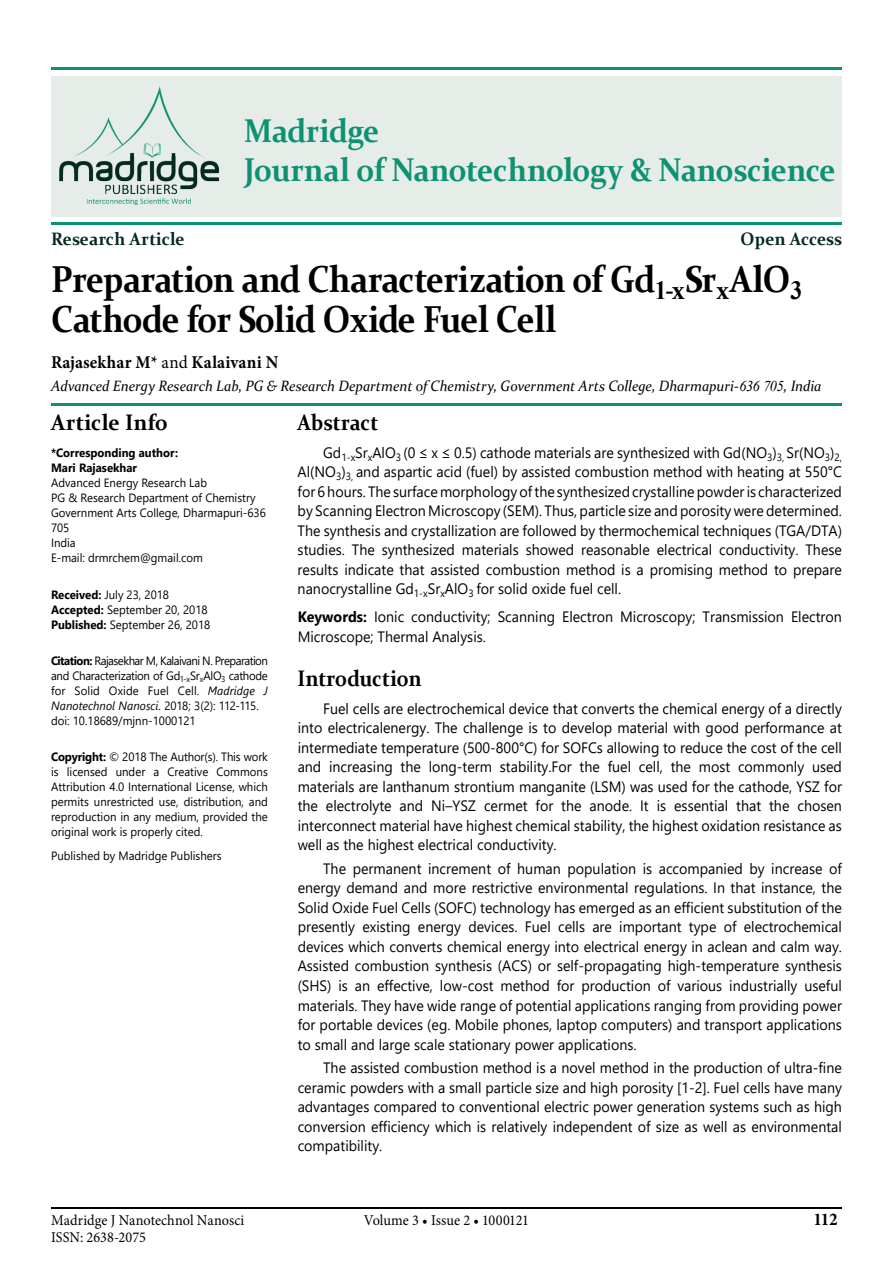
<style>
.page{position:relative;width:893px;height:1263px;background:#fff}
.page>*{position:absolute;margin:0;border:0;box-sizing:border-box;transform-origin:0 0}
.t1{font:700 37.5px/40.5px "Constantia";letter-spacing:-.03em;color:#000;scale:.9 1}
.t2{font:700 33px/39px "Constantia";letter-spacing:-.02em;color:#0e9172;scale:.92 1}
.t3{font:700 22.5px "Constantia";letter-spacing:.005em;color:#000;scale:.9 1}
.t4{font:700 22.5px "Constantia";letter-spacing:.005em;color:#000;scale:.95 1}
.t5{font:700 18px "Minion Pro";letter-spacing:.005em;color:#000;scale:.95 1}
.t6{font:700 18px "Constantia";color:#032920;scale:.95 1}
.t7{font:15px/19.5px "Segoe UI";color:#000;text-align:justify;scale:.95 1}
.t8{font:italic 15px "Constantia";letter-spacing:-.005em;color:#000;scale:.95 1}
.t9{font:15px "Minion Pro";color:#000;scale:.95 1}
.t10{font:12px/15px "Segoe UI";color:#000;scale:.95 1}
.t11{font:12px/15px "Segoe UI";letter-spacing:-.025em;color:#000;scale:.95 1}
.t12{font:700 12px/15px "Segoe UI";color:#000;scale:.95 1}
.s1{font-weight:400}
.s2{font-family:"Times New Roman"}
.s3{font-weight:700}
.s4{font-style:italic}
</style>
<div class="page">
<hr style="left:51px;top:1208px;width:791px;height:1px;background:#000">
<div style="left:51px;top:76px;width:791px;height:140px;background:#e6ede9"></div>
<hr style="left:51px;top:223px;width:791px;height:2px;background:#0e9172">
<hr style="left:51px;top:403px;width:791px;height:2px;background:#0e9172">
<hr style="left:51px;top:68px;width:791px;height:2px;background:#0e9172">
<img style="left:59px;top:86px;width:160px;height:120px">
<h2 class="t2" style="left:244px;top:109px;width:645px">Madridge<br>Journal of Nanotechnology &amp; Nanoscience</h2>
<p class="t6" style="left:51px;top:226px;width:142px">Research Article</p>
<p class="t6" style="left:741px;top:226px;width:108px">Open Access</p>
<h1 class="t1" style="left:51px;top:257px;width:836px">Preparation and Characterization of Gd<sub>1</sub><sub>-x</sub>Sr<sub>x</sub>AlO<sub>3<br></sub>Cathode for Solid Oxide Fuel Cell</h1>
<p class="t5" style="left:51px;top:350px;width:241px">Rajasekhar M* <span class="s1">and</span> Kalaivani N</p>
<p class="t8" style="left:51px;top:375px;width:813px">Advanced Energy Research Lab, PG &amp; Research Department of Chemistry, Government Arts College, Dharmapuri-<span class="s2">636 705</span>, India</p>
<h3 class="t4" style="left:51px;top:406px;width:125px">Article Info</h3>
<p class="t12" style="left:51px;top:445px;width:135px">*Corresponding author:<br>Mari Rajasekhar</p>
<p class="t10" style="left:51px;top:475px;width:228px">Advanced Energy Research Lab<br>PG &amp; Research Department of Chemistry<br>Government Arts College, Dharmapuri-636<br>705<br>India<br>E-mail: drmrchem@gmail.com</p>
<p class="t10" style="left:51px;top:586px;width:169px"><span class="s3">Received:</span> July 23, 2018<br><span class="s3">Accepted:</span> September 20, 2018<br><span class="s3">Published:</span> September 26, 2018</p>
<p class="t11" style="left:51px;top:652px;width:230px"><span class="s3">Citation:</span> Rajasekhar M, Kalaivani N. Preparation and Characterization of Gd<sub>1-x</sub>Sr<sub>x</sub>AlO<sub>3</sub> cathode for Solid Oxide Fuel Cell. <span class="s4">Madridge J Nanotechnol Nanosci.</span> 2018; 3(2): 112-115. doi: 10.18689/mjnn-1000121</p>
<p class="t10" style="left:51px;top:748px;width:230px;text-align:justify"><span class="s3">Copyright:</span> © 2018 The Author(s). This work is licensed under a Creative Commons Attribution 4.0 International License, which permits unrestricted use, distribution, and reproduction in any medium, provided the original work is properly cited.</p>
<p class="t10" style="left:51px;top:847px;width:181px">Published by Madridge Publishers</p>
<h3 class="t3" style="left:298px;top:406px;width:91px">Abstract</h3>
<p class="t7" style="left:298px;top:441px;width:574px;text-indent:26px">Gd<sub>1-x</sub>Sr<sub>x</sub>AlO<sub>3</sub> (0 ≤ x ≤ 0.5) cathode materials are synthesized with Gd(NO<sub>3</sub>)<sub>3,</sub> Sr(NO<sub>3</sub>)<sub>2, </sub>Al(NO<sub>3</sub>)<sub>3,</sub> and aspartic acid (fuel) by assisted combustion method with heating at 550°C for 6 hours. The surface morphology of the synthesized crystalline powder is characterized by Scanning Electron Microscopy (SEM). Thus, particle size and porosity were determined.<br>The synthesis and crystallization are followed by thermochemical techniques (TGA/DTA) studies. The synthesized materials showed reasonable electrical conductivity. These results indicate that assisted combustion method is a promising method to prepare nanocrystalline Gd<sub>1-x</sub>Sr<sub>x</sub>AlO<sub>3</sub> for solid oxide fuel cell.</p>
<p class="t7" style="left:298px;top:606px;width:574px"><span class="s3">Keywords:</span> Ionic conductivity; Scanning Electron Microscopy; Transmission Electron<br>Microscope; Thermal Analysis.</p>
<h3 class="t3" style="left:298px;top:662px;width:139px">Introduction</h3>
<p class="t7" style="left:298px;top:697px;width:574px;text-indent:26px">Fuel cells are electrochemical device that converts the chemical energy of a directly into electricalenergy. The challenge is to develop material with good performance at intermediate temperature (500-800°C) for SOFCs allowing to reduce the cost of the cell and increasing the long-term stability.For the fuel cell, the most commonly used materials are lanthanum strontium manganite (LSM) was used for the cathode, YSZ for the electrolyte and Ni–YSZ cermet for the anode. It is essential that the chosen interconnect material have highest chemical stability, the highest oxidation resistance as well as the highest electrical conductivity.</p>
<p class="t7" style="left:298px;top:857px;width:574px;text-indent:26px">The permanent increment of human population is accompanied by increase of energy demand and more restrictive environmental regulations. In that instance, the Solid Oxide Fuel Cells (SOFC) technology has emerged as an efficient substitution of the presently existing energy devices. Fuel cells are important type of electrochemical devices which converts chemical energy into electrical energy in aclean and calm way.<br>Assisted combustion synthesis (ACS) or self-propagating high-temperature synthesis (SHS) is an effective, low-cost method for production of various industrially useful materials. They have wide range of potential applications ranging from providing power for portable devices (eg. Mobile phones, laptop computers) and transport applications to small and large scale stationary power applications.</p>
<p class="t7" style="left:298px;top:1057px;width:574px;text-indent:26px">The assisted combustion method is a novel method in the production of ultra-fine ceramic powders with a small particle size and high porosity [1-2]. Fuel cells have many advantages compared to conventional electric power generation systems such as high conversion efficiency which is relatively independent of size as well as environmental compatibility.</p>
<p class="t9" style="left:51px;top:1210px;width:205px">Madridge J Nanotechnol Nanosci</p>
<p class="t5" style="left:813px;top:1206px;width:27px">112</p>
<p class="t9" style="left:51px;top:1227px;width:101px">ISSN: 2638-2075</p>
<p class="t9" style="left:364px;top:1210px;width:176px">Volume 3 • Issue 2 • 1000121</p>
</div>
